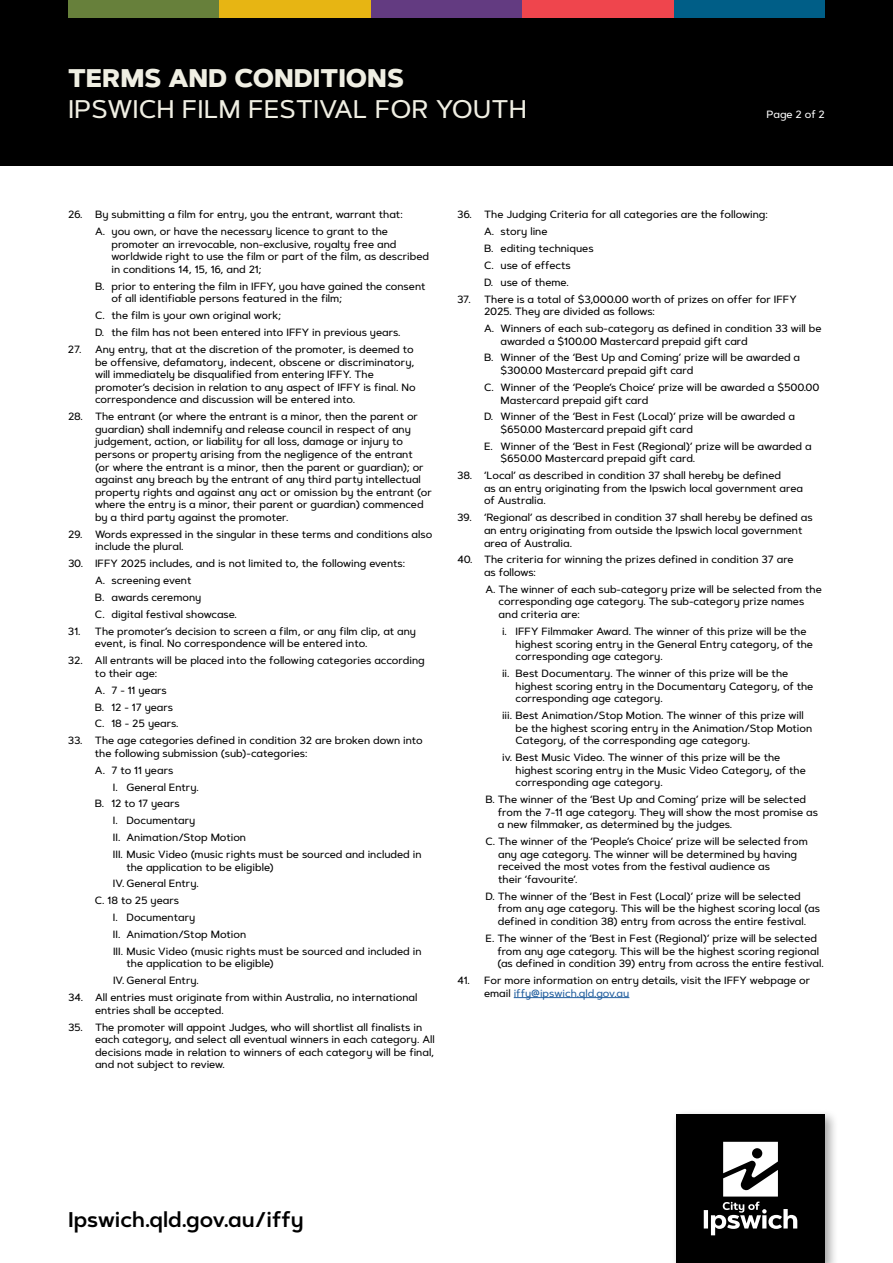
<style>
.page{position:relative;width:893px;height:1263px;background:#fff}
.page>*{position:absolute;margin:0;border:0;box-sizing:border-box;transform-origin:0 0}
.t1{font:500 25.5px "Artegra Sans Alt";color:#f0efe3}
.t2{font:800 25.5px "Artegra Sans Alt";color:#f0efe3}
.t3{font:600 21.3px "Artegra Sans Alt";color:#000}
.t4{font:500 10.5px/12.6px "Artegra Sans Alt";color:#000}
.t5{font:500 10.5px "Artegra Sans Alt";letter-spacing:-.01em;color:#fff}
.s1{color:#215e9e}
</style>
<div class="page">
<hr style="left:514px;top:997px;width:115px;height:1px;background:#215e9e">
<div style="left:0;top:0;width:893px;height:166px;background:#000"></div>
<div style="left:671px;top:1109px;width:168px;height:154px;background:#000;opacity:.35"></div>
<div style="left:676px;top:1114px;width:149px;height:149px;background:#000"></div>
<svg style="left:704px;top:1142px;width:93px;height:93px"></svg>
<div style="left:674px;top:0;width:151px;height:17px;background:#005e87"></div>
<div style="left:68px;top:0;width:151px;height:17px;background:#67803b"></div>
<div style="left:371px;top:0;width:151px;height:17px;background:#633b81"></div>
<div style="left:219px;top:0;width:152px;height:17px;background:#e7b513"></div>
<div style="left:522px;top:0;width:152px;height:17px;background:#ef454d"></div>
<h1 class="t2" style="left:68px;top:59px;width:337px">TERMS AND CONDITIONS</h1>
<h1 class="t1" style="left:68px;top:91px;width:460px">IPSWICH FILM FESTIVAL FOR YOUTH</h1>
<p class="t5" style="left:766px;top:107px;width:60px">Page 2 of 2</p>
<p class="t4" style="left:95px;top:206px;width:309px;line-height:16.8px;text-indent:-27px">26. By submitting a film for entry, you the entrant, warrant that:<br>A. you own, or have the necessary licence to grant to the</p>
<p class="t4" style="left:112px;top:238px;width:319px">promoter an irrevocable, non-exclusive, royalty free and worldwide right to use the film or part of the film, as described in conditions 14, 15, 16, and 21;</p>
<p class="t4" style="left:112px;top:280px;width:315px;text-indent:-16px">B. prior to entering the film in IFFY, you have gained the consent of all identifiable persons featured in the film;</p>
<p class="t4" style="left:95px;top:307px;width:307px;line-height:16.8px">C. the film is your own original work;<br>D. the film has not been entered into IFFY in previous years.</p>
<p class="t4" style="left:95px;top:343px;width:322px;text-indent:-27px">27. Any entry, that at the discretion of the promoter, is deemed to be offensive, defamatory, indecent, obscene or discriminatory, will immediately be disqualified from entering IFFY. The promoter’s decision in relation to any aspect of IFFY is final. No correspondence and discussion will be entered into.</p>
<p class="t4" style="left:95px;top:410px;width:338px;text-indent:-27px">28. The entrant (or where the entrant is a minor, then the parent or guardian) shall indemnify and release council in respect of any judgement, action, or liability for all loss, damage or injury to persons or property arising from the negligence of the entrant<br>(or where the entrant is a minor, then the parent or guardian); or against any breach by the entrant of any third party intellectual property rights and against any act or omission by the entrant (or where the entry is a minor, their parent or guardian) commenced by a third party against the promoter.</p>
<p class="t4" style="left:95px;top:528px;width:339px;text-indent:-27px">29. Words expressed in the singular in these terms and conditions also include the plural.</p>
<p class="t4" style="left:95px;top:555px;width:312px;line-height:16.8px;text-indent:-27px">30. IFFY 2025 includes, and is not limited to, the following events:<br>A. screening event<br>B. awards ceremony<br>C. digital festival showcase.</p>
<p class="t4" style="left:95px;top:625px;width:323px;text-indent:-27px">31. The promoter’s decision to screen a film, or any film clip, at any event, is final. No correspondence will be entered into.</p>
<p class="t4" style="left:95px;top:654px;width:331px;text-indent:-27px">32. All entrants will be placed into the following categories according to their age:</p>
<p class="t4" style="left:95px;top:681px;width:85px;line-height:16.8px">A. 7 - 11 years<br>B. 12 - 17 years<br>C. 18 - 25 years.</p>
<p class="t4" style="left:95px;top:734px;width:329px;text-indent:-27px">33. The age categories defined in condition 32 are broken down into the following submission (sub)-categories:</p>
<p class="t4" style="left:95px;top:764px;width:80px">A. 7 to 11 years</p>
<p class="t4" style="left:113px;top:780px;width:87px">I. General Entry.</p>
<p class="t4" style="left:95px;top:797px;width:86px">B. 12 to 17 years</p>
<p class="t4" style="left:113px;top:814px;width:84px">I. Documentary</p>
<p class="t4" style="left:113px;top:831px;width:135px">II. Animation/Stop Motion</p>
<p class="t4" style="left:113px;top:848px;width:310px">III. Music Video (music rights must be sourced and included in</p>
<p class="t4" style="left:126px;top:860px;width:149px">the application to be eligible)</p>
<p class="t4" style="left:113px;top:877px;width:87px">IV. General Entry.</p>
<p class="t4" style="left:95px;top:894px;width:86px">C. 18 to 25 years</p>
<p class="t4" style="left:113px;top:911px;width:84px">I. Documentary</p>
<p class="t4" style="left:113px;top:928px;width:135px">II. Animation/Stop Motion</p>
<p class="t4" style="left:113px;top:945px;width:310px">III. Music Video (music rights must be sourced and included in</p>
<p class="t4" style="left:113px;top:955px;width:162px;line-height:16.8px;text-indent:13px">the application to be eligible)<br>IV. General Entry.</p>
<p class="t4" style="left:95px;top:991px;width:324px;text-indent:-27px">34. All entries must originate from within Australia, no international entries shall be accepted.</p>
<p class="t4" style="left:95px;top:1020px;width:341px;text-indent:-27px">35. The promoter will appoint Judges, who will shortlist all finalists in each category, and select all eventual winners in each category. All decisions made in relation to winners of each category will be final, and not subject to review.</p>
<p class="t4" style="left:484px;top:206px;width:285px;line-height:16.8px;text-indent:-27px">36. The Judging Criteria for all categories are the following:<br>A. story line<br>B. editing techniques<br>C. use of effects<br>D. use of theme.</p>
<p class="t4" style="left:484px;top:292px;width:314px;text-indent:-27px">37. There is a total of $3,000.00 worth of prizes on offer for IFFY<br>2025. They are divided as follows:</p>
<p class="t4" style="left:501px;top:322px;width:323px;text-indent:-16px">A. Winners of each sub-category as defined in condition 33 will be awarded a $100.00 Mastercard prepaid gift card</p>
<p class="t4" style="left:501px;top:351px;width:301px;text-indent:-16px">B. Winner of the ‘Best Up and Coming’ prize will be awarded a $300.00 Mastercard prepaid gift card</p>
<p class="t4" style="left:501px;top:381px;width:321px;text-indent:-16px">C. Winner of the ‘People’s Choice’ prize will be awarded a $500.00<br>Mastercard prepaid gift card</p>
<p class="t4" style="left:501px;top:410px;width:296px;text-indent:-16px">D. Winner of the ‘Best in Fest (Local)’ prize will be awarded a $650.00 Mastercard prepaid gift card</p>
<p class="t4" style="left:500px;top:440px;width:313px;text-indent:-16px">E. Winner of the ‘Best in Fest (Regional)’ prize will be awarded a $650.00 Mastercard prepaid gift card.</p>
<p class="t4" style="left:484px;top:469px;width:321px;text-indent:-27px">38. ‘Local’ as described in condition 37 shall hereby be defined<br>as an entry originating from the Ipswich local government area of Australia.</p>
<p class="t4" style="left:484px;top:511px;width:330px;text-indent:-27px">39. ‘Regional’ as described in condition 37 shall hereby be defined as an entry originating from outside the Ipswich local government area of Australia.</p>
<p class="t4" style="left:484px;top:553px;width:311px;text-indent:-27px">40. The criteria for winning the prizes defined in condition 37 are as follows:</p>
<p class="t4" style="left:499px;top:583px;width:325px;text-indent:-13px">A. The winner of each sub-category prize will be selected from the corresponding age category. The sub-category prize names and criteria are:</p>
<p class="t4" style="left:516px;top:625px;width:299px;text-indent:-14px">i. IFFY Filmmaker Award. The winner of this prize will be the highest scoring entry in the General Entry category, of the corresponding age category.</p>
<p class="t4" style="left:516px;top:667px;width:299px;text-indent:-14px">ii. Best Documentary. The winner of this prize will be the highest scoring entry in the Documentary Category, of the corresponding age category.</p>
<p class="t4" style="left:516px;top:709px;width:298px;text-indent:-14px">iii. Best Animation/Stop Motion. The winner of this prize will be the highest scoring entry in the Animation/Stop Motion<br>Category, of the corresponding age category.</p>
<p class="t4" style="left:516px;top:751px;width:292px;text-indent:-14px">iv. Best Music Video. The winner of this prize will be the highest scoring entry in the Music Video Category, of the corresponding age category.</p>
<p class="t4" style="left:498px;top:793px;width:322px;text-indent:-12px">B. The winner of the ‘Best Up and Coming’ prize will be selected from the 7-11 age category. They will show the most promise as a new filmmaker, as determined by the judges.</p>
<p class="t4" style="left:498px;top:835px;width:311px;text-indent:-13px">C. The winner of the ‘People’s Choice’ prize will be selected from any age category. The winner will be determined by having received the most votes from the festival audience as<br>their ‘favourite’.</p>
<p class="t4" style="left:498px;top:890px;width:324px;text-indent:-12px">D. The winner of the ‘Best in Fest (Local)’ prize will be selected from any age category. This will be the highest scoring local (as defined in condition 38) entry from across the entire festival.</p>
<p class="t4" style="left:497px;top:932px;width:328px;text-indent:-12px">E. The winner of the ‘Best in Fest (Regional)’ prize will be selected from any age category. This will be the highest scoring regional (as defined in condition 39) entry from across the entire festival.</p>
<p class="t4" style="left:484px;top:974px;width:328px;text-indent:-27px">41. For more information on entry details, visit the IFFY webpage or email <span class="s1">iffy@ipswich.qld.gov.au</span></p>
<h2 class="t3" style="left:68px;top:1204px;width:237px">Ipswich.qld.gov.au/iffy</h2>
</div>
